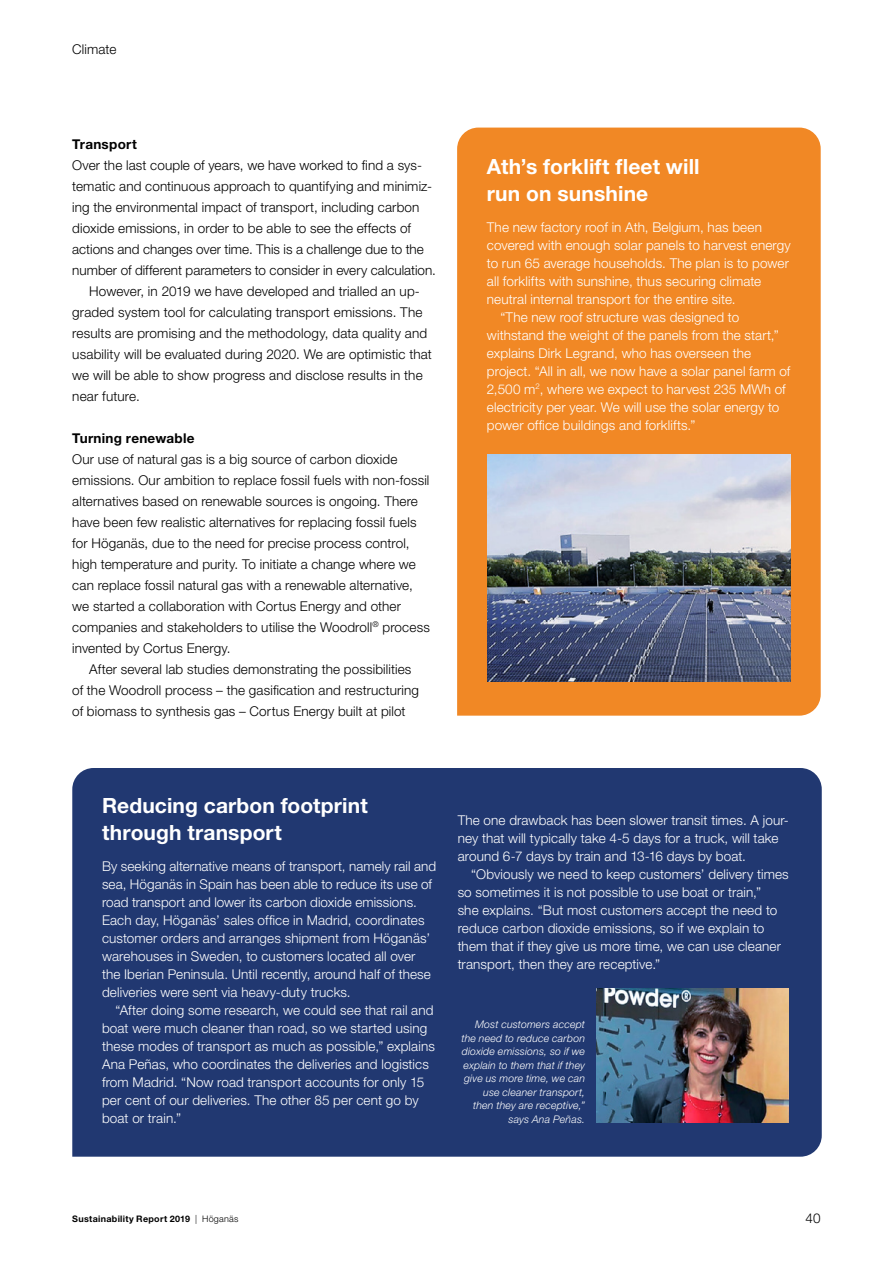
<style>
.page{position:relative;width:893px;height:1263px;background:#fff}
.page>*{position:absolute;margin:0;border:0;box-sizing:border-box;transform-origin:0 0}
.t1{font:700 21px/27px "Helvetica Neue LT Pro";letter-spacing:.005em;color:#fff}
.t2{font:300 13.5px/18px "Helvetica Neue LT Pro";letter-spacing:.01em;color:#fff}
.t3{font:300 13.5px/21px "Helvetica Neue LT Pro";letter-spacing:.01em;color:#000}
.t4{font:700 13.5px "Helvetica Neue LT Pro";letter-spacing:.02em;color:#000}
.t5{font:italic 300 10.5px/13.5px "Helvetica Neue LT Pro";letter-spacing:.015em;color:#fff;text-align:right}
.t6{font:700 9px "Helvetica Neue LT Pro";letter-spacing:.03em;color:#000}
.s1{font-weight:300}
</style>
<div class="page">
<div style="left:457px;top:128px;width:364px;height:588px;background:#f18825"></div>
<div style="left:72px;top:768px;width:750px;height:389px;background:#213871"></div>
<img style="left:488px;top:454px;width:303px;height:227px">
<img style="left:596px;top:989px;width:193px;height:134px">
<p class="t3" style="left:72px;top:39px;width:46px">Climate</p>
<p class="t4" style="left:72px;top:135px;width:66px">Transport</p>
<p class="t3" style="left:72px;top:154px;width:351px">Over the last couple of years, we have worked to find a sys-</p>
<p class="t3" style="left:72px;top:175px;width:361px">tematic and continuous approach to quantifying and minimiz-</p>
<p class="t3" style="left:72px;top:196px;width:349px">ing the environmental impact of transport, including carbon</p>
<p class="t3" style="left:72px;top:217px;width:340px">dioxide emissions, in order to be able to see the effects of</p>
<p class="t3" style="left:72px;top:238px;width:353px">actions and changes over time. This is a challenge due to the</p>
<p class="t3" style="left:72px;top:259px;width:365px">number of different parameters to consider in every calculation.</p>
<p class="t3" style="left:89px;top:280px;width:332px">However, in 2019 we have developed and trialled an up-</p>
<p class="t3" style="left:72px;top:301px;width:352px">graded system tool for calculating transport emissions. The</p>
<p class="t3" style="left:72px;top:322px;width:356px">results are promising and the methodology, data quality and</p>
<p class="t3" style="left:72px;top:343px;width:361px">usability will be evaluated during 2020. We are optimistic that</p>
<p class="t3" style="left:72px;top:364px;width:352px">we will be able to show progress and disclose results in the</p>
<p class="t3" style="left:72px;top:385px;width:69px">near future.</p>
<p class="t4" style="left:72px;top:429px;width:124px">Turning renewable</p>
<p class="t3" style="left:72px;top:448px;width:359px">Our use of natural gas is a big source of carbon dioxide emissions. Our ambition to replace fossil fuels with non-fossil alternatives based on renewable sources is ongoing. There have been few realistic alternatives for replacing fossil fuels for Höganäs, due to the need for precise process control, high temperature and purity. To initiate a change where we can replace fossil natural gas with a renewable alternative, we started a collaboration with Cortus Energy and other companies and stakeholders to utilise the Woodroll<sup>®</sup> process invented by Cortus Energy.</p>
<p class="t3" style="left:72px;top:658px;width:348px;text-indent:17px">After several lab studies demonstrating the possibilities of the Woodroll process – the gasification and restructuring of biomass to synthesis gas – Cortus Energy built at pilot</p>
<h1 class="t1" style="left:487px;top:152px;width:214px">Ath’s forklift fleet will run on sunshine</h1>
<p class="t2" style="left:487px;top:217px;width:277px">The new factory roof in Ath, Belgium, has been</p>
<p class="t2" style="left:487px;top:235px;width:305px">covered with enough solar panels to harvest energy</p>
<p class="t2" style="left:487px;top:253px;width:304px">to run 65 average households. The plan is to power</p>
<p class="t2" style="left:487px;top:271px;width:276px">all forklifts with sunshine, thus securing climate</p>
<p class="t2" style="left:487px;top:289px;width:250px">neutral internal transport for the entire site.</p>
<p class="t2" style="left:500px;top:307px;width:240px">“The new roof structure was designed to</p>
<p class="t2" style="left:487px;top:325px;width:293px">withstand the weight of the panels from the start,”</p>
<p class="t2" style="left:487px;top:343px;width:266px">explains Dirk Legrand, who has overseen the</p>
<p class="t2" style="left:487px;top:361px;width:305px">project. “All in all, we now have a solar panel farm of</p>
<p class="t2" style="left:487px;top:379px;width:300px">2,500 m<sup>2</sup>, where we expect to harvest 235 MWh of</p>
<p class="t2" style="left:487px;top:397px;width:294px">electricity per year. We will use the solar energy to</p>
<p class="t2" style="left:487px;top:415px;width:210px">power office buildings and forklifts.”</p>
<h1 class="t1" style="left:102px;top:791px;width:267px">Reducing carbon footprint through transport</h1>
<p class="t2" style="left:102px;top:856px;width:336px">By seeking alternative means of transport, namely rail and sea, Höganäs in Spain has been able to reduce its use of road transport and lower its carbon dioxide emissions.<br>Each day, Höganäs’ sales office in Madrid, coordinates customer orders and arranges shipment from Höganäs’ warehouses in Sweden, to customers located all over the Iberian Peninsula. Until recently, around half of these deliveries were sent via heavy-duty trucks.</p>
<p class="t2" style="left:102px;top:1000px;width:334px;text-indent:14px">“After doing some research, we could see that rail and boat were much cleaner than road, so we started using these modes of transport as much as possible,” explains Ana Peñas, who coordinates the deliveries and logistics from Madrid. “Now road transport accounts for only 15 per cent of our deliveries. The other 85 per cent go by boat or train.”</p>
<p class="t2" style="left:458px;top:811px;width:333px">The one drawback has been slower transit times. A jour&shy;ney that will typically take 4-5 days for a truck, will take around 6-7 days by train and 13-16 days by boat.</p>
<p class="t2" style="left:458px;top:865px;width:333px;text-indent:14px">“Obviously we need to keep customers’ delivery times so sometimes it is not possible to use boat or train,”<br>she explains. “But most customers accept the need to reduce carbon dioxide emissions, so if we explain to them that if they give us more time, we can use cleaner transport, then they are receptive.”</p>
<p class="t5" style="left:461px;top:1017px;width:125px">Most customers accept the need to reduce carbon dioxide emissions, so if we explain to them that if they give us more time, we can use cleaner transport, then they are receptive,” says Ana Peñas.</p>
<p class="t6" style="left:72px;top:1213px;width:168px">Sustainability Report 2019 <span class="s1">| Höganäs</span></p>
<p class="t3" style="left:806px;top:1207px;width:17px">40</p>
</div>
